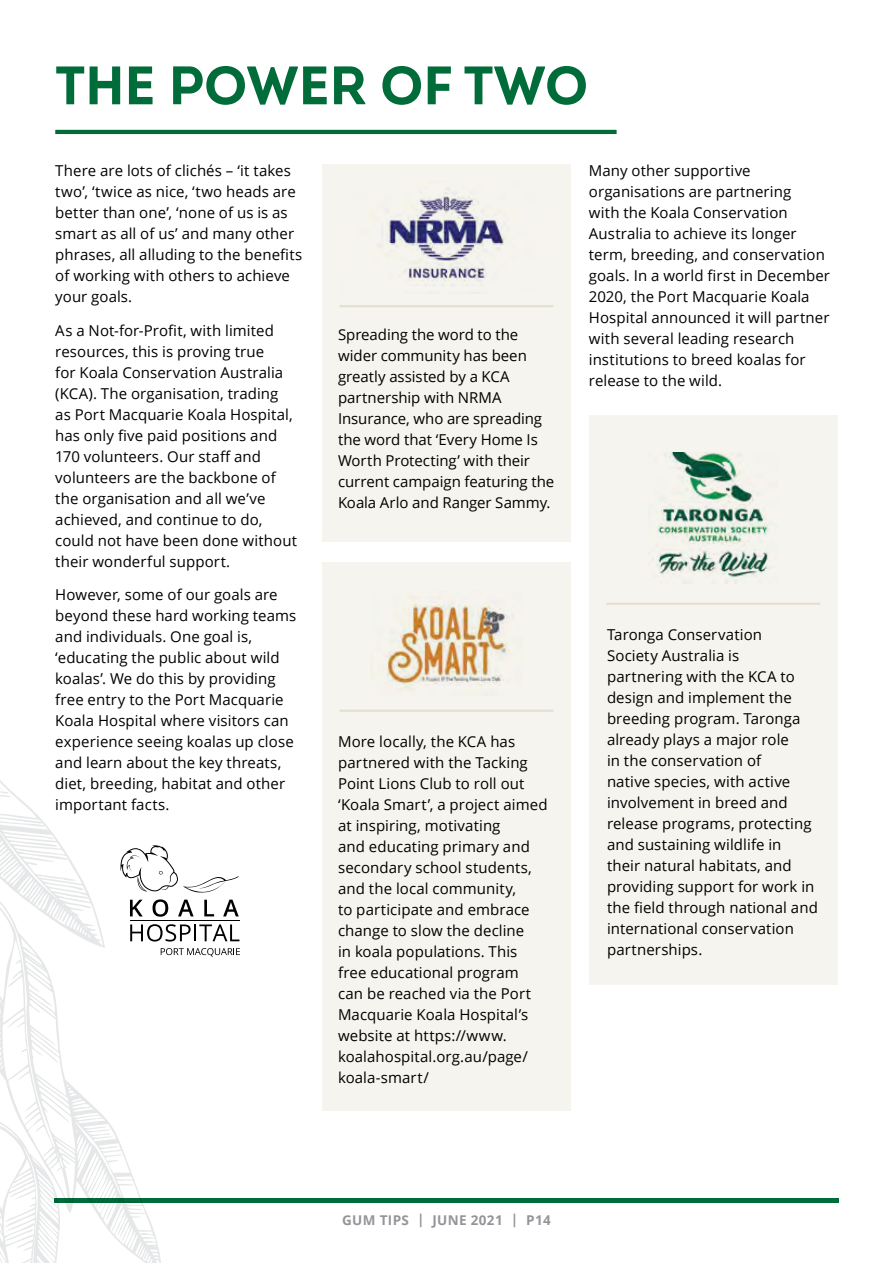
<style>
.page{position:relative;width:893px;height:1263px;background:#fff}
.page>*{position:absolute;margin:0;border:0;box-sizing:border-box;transform-origin:0 0}
.t1{font:700 54px "Intro";color:#006c3a}
.t2{font:15px/21px "Open Sans";letter-spacing:.005em;color:#000}
.t3{font:700 13.5px "Open Sans";letter-spacing:.025em;color:#939598}
</style>
<div class="page">
<div style="left:54px;top:1198px;width:785px;height:5px;background:#006c3a"></div>
<svg style="left:0;top:780px;width:161px;height:483px"></svg>
<div style="left:322px;top:563px;width:249px;height:548px;background:#f6f4ee"></div>
<div style="left:322px;top:164px;width:249px;height:377px;background:#f6f4ee"></div>
<div style="left:589px;top:415px;width:249px;height:569px;background:#f6f4ee"></div>
<img style="left:388px;top:188px;width:118px;height:97px">
<img style="left:656px;top:452px;width:116px;height:132px">
<hr style="left:55px;top:130px;width:562px;height:4px;background:#006c3a">
<img style="left:370px;top:597px;width:140px;height:93px">
<hr style="left:339px;top:305px;width:214px;height:2px;background:#e5dfd0">
<hr style="left:606px;top:603px;width:214px;height:2px;background:#e5dfd0">
<hr style="left:339px;top:710px;width:214px;height:2px;background:#e5dfd0">
<svg style="left:152px;top:899px;width:16px;height:18px"></svg>
<svg style="left:130px;top:900px;width:13px;height:16px"></svg>
<svg style="left:178px;top:899px;width:16px;height:17px"></svg>
<svg style="left:223px;top:899px;width:16px;height:17px"></svg>
<svg style="left:204px;top:900px;width:10px;height:16px"></svg>
<svg style="left:130px;top:924px;width:109px;height:17px"></svg>
<hr style="left:130px;top:920px;width:110px;height:1px;background:#000">
<svg style="left:161px;top:948px;width:79px;height:9px"></svg>
<svg style="left:120px;top:845px;width:119px;height:47px"></svg>
<h1 class="t1" style="left:55px;top:51px;width:534px">THE POWER OF TWO</h1>
<p class="t2" style="left:55px;top:160px;width:249px">There are lots of clichés – ‘it takes two’, ‘twice as nice, ‘two heads are better than one’, ‘none of us is as smart as all of us’ and many other phrases, all alluding to the benefits of working with others to achieve your goals.</p>
<p class="t2" style="left:55px;top:319px;width:243px">As a Not-for-Profit, with limited resources, this is proving true<br>for Koala Conservation Australia (KCA). The organisation, trading as Port Macquarie Koala Hospital, has only five paid positions and<br>170 volunteers. Our staff and volunteers are the backbone of the organisation and all we’ve achieved, and continue to do, could not have been done without their wonderful support.</p>
<p class="t2" style="left:55px;top:584px;width:243px">However, some of our goals are beyond these hard working teams and individuals. One goal is, ‘educating the public about wild koalas’. We do this by providing free entry to the Port Macquarie<br>Koala Hospital where visitors can experience seeing koalas up close and learn about the key threats, diet, breeding, habitat and other important facts.</p>
<p class="t2" style="left:338px;top:324px;width:218px">Spreading the word to the wider community has been greatly assisted by a KCA partnership with NRMA<br>Insurance, who are spreading the word that ‘Every Home Is<br>Worth Protecting’ with their current campaign featuring the<br>Koala Arlo and Ranger Sammy.</p>
<p class="t2" style="left:589px;top:160px;width:243px">Many other supportive organisations are partnering<br>with the Koala Conservation<br>Australia to achieve its longer term, breeding, and conservation goals. In a world first in December<br>2020, the Port Macquarie Koala<br>Hospital announced it will partner with several leading research institutions to breed koalas for release to the wild.</p>
<p class="t2" style="left:338px;top:730px;width:211px">More locally, the KCA has partnered with the Tacking<br>Point Lions Club to roll out ‘Koala Smart’, a project aimed at inspiring, motivating<br>and educating primary and secondary school students, and the local community,<br>to participate and embrace change to slow the decline<br>in koala populations. This free educational program can be reached via the Port<br>Macquarie Koala Hospital’s website at https://www. koalahospital.org.au/page/ koala-smart/</p>
<p class="t2" style="left:607px;top:624px;width:212px">Taronga Conservation<br>Society Australia is partnering with the KCA to design and implement the breeding program. Taronga already plays a major role<br>in the conservation of<br>native species, with active involvement in breed and release programs, protecting and sustaining wildlife in their natural habitats, and providing support for work in the field through national and international conservation partnerships.</p>
<p class="t3" style="left:342px;top:1210px;width:210px">GUM TIPS | JUNE 2021 | P14</p>
</div>
